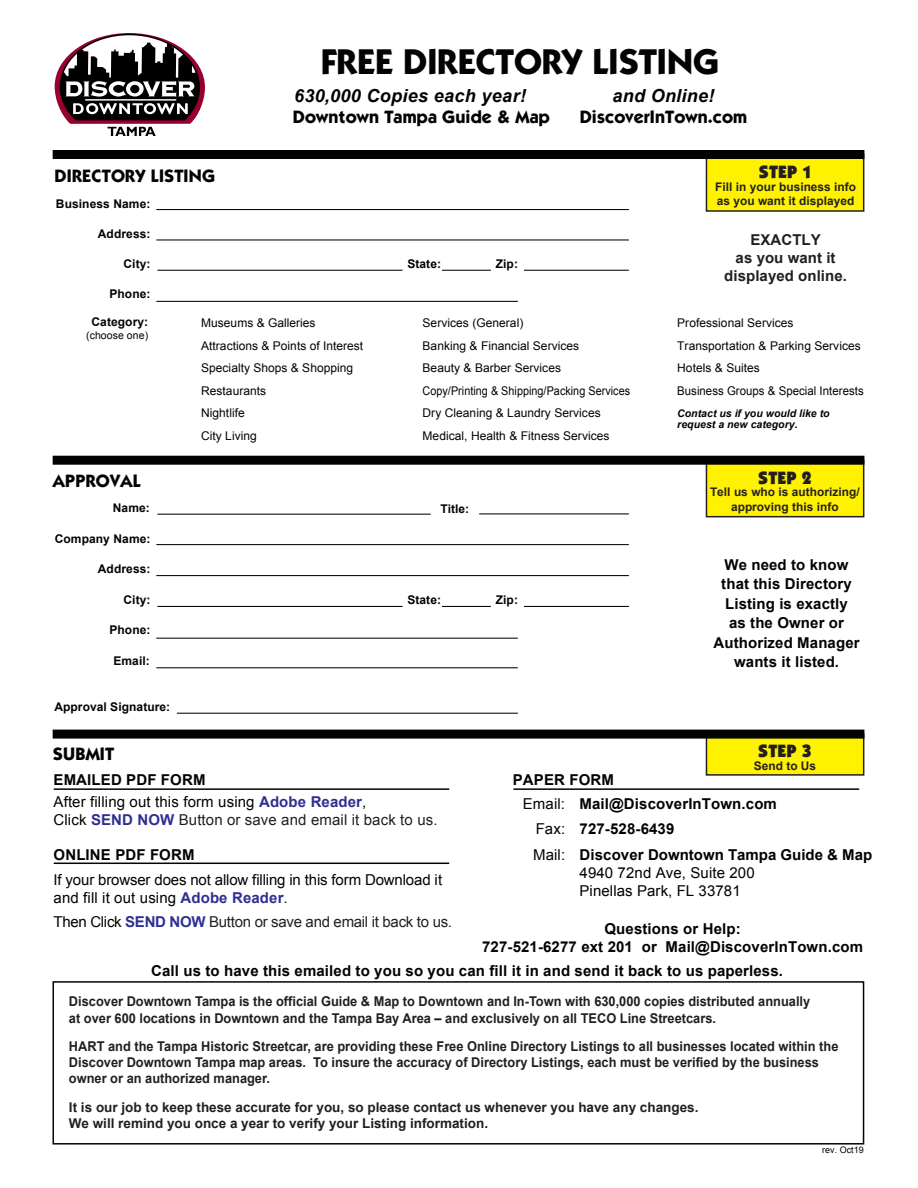
<style>
.page{position:relative;width:918px;height:1188px;background:#fff}
.page>*{position:absolute;margin:0;border:0;box-sizing:border-box;transform-origin:0 0}
.t1{font:700 36px "Itc Kabel";letter-spacing:.005em;color:#020303}
.t2{font:700 18px "Itc Kabel";letter-spacing:.01em;color:#020303}
.t3{font:italic 700 18px "Arial";letter-spacing:.02em;color:#020303}
.t4{font:900 18px "Itc Kabel";letter-spacing:.005em;color:#231f20}
.t5{font:700 15px/19.5px "Arial";letter-spacing:.01em;color:#020303;text-align:center}
.t6{font:15px/18px "Arial";letter-spacing:.01em;color:#020303}
.t7{font:15px/18px "Arial";letter-spacing:-.01em;color:#020303}
.t8{font:700 15px/25.5px "Arial";letter-spacing:.01em;color:#010202}
.t9{font:15px "Arial";letter-spacing:-.02em;color:#231f20}
.t10{font:15px/18px "Arial";letter-spacing:.005em;color:#010202}
.t11{font:700 15px/18px "Arial";letter-spacing:.005em;color:#231f20;text-align:center}
.t12{font:700 13.5px/16.2px "Arial";color:#231f20;scale:.95 1}
.t13{font:700 13.5px/16.5px "Arial";color:#231f20}
.t14{font:12px/22.5px "Arial";letter-spacing:.005em;color:#020303}
.t15{font:700 12px "Arial";letter-spacing:.01em;color:#020303}
.t16{font:700 11.85px/14.2px "Arial";letter-spacing:.005em;color:#231f20}
.t17{font:italic 700 10.5px/10.5px "Arial";letter-spacing:.005em;color:#020303}
.t18{font:10.5px "Arial";letter-spacing:.005em;color:#020303}
.t19{font:9px "Arial";color:#020303}
.s1{font-weight:700;color:#2e3092}
.s2{color:#231f20}
.s3{color:#020303}
.s4{font-weight:400;color:#020303}
</style>
<div class="page">
<hr style="left:156px;top:575px;width:473px;height:1px;background:#020303">
<hr style="left:156px;top:638px;width:362px;height:1px;background:#020303">
<hr style="left:157px;top:606px;width:246px;height:1px;background:#020303">
<hr style="left:442px;top:606px;width:49px;height:1px;background:#020303">
<hr style="left:524px;top:606px;width:105px;height:1px;background:#020303">
<hr style="left:177px;top:713px;width:341px;height:1px;background:#020303">
<hr style="left:157px;top:514px;width:274px;height:1px;background:#020303">
<hr style="left:479px;top:513px;width:150px;height:1px;background:#020303">
<hr style="left:156px;top:667px;width:362px;height:1px;background:#020303">
<hr style="left:156px;top:544px;width:473px;height:1px;background:#020303">
<hr style="left:156px;top:301px;width:362px;height:1px;background:#020303">
<hr style="left:156px;top:239px;width:473px;height:1px;background:#020303">
<hr style="left:157px;top:270px;width:246px;height:1px;background:#020303">
<hr style="left:442px;top:270px;width:49px;height:1px;background:#020303">
<hr style="left:524px;top:270px;width:105px;height:1px;background:#020303">
<hr style="left:156px;top:209px;width:473px;height:1px;background:#020303">
<div style="left:706px;top:155px;width:158px;height:56px;background:#fff200"></div>
<div style="left:706px;top:154px;width:158px;height:58px;border:2px solid #231f20"></div>
<div style="left:53px;top:151px;width:811px;height:7px;background:#020303"></div>
<div style="left:53px;top:150px;width:811px;height:9px;border:2px solid #020303"></div>
<div style="left:706px;top:734px;width:158px;height:41px;background:#fff200"></div>
<div style="left:706px;top:733px;width:158px;height:43px;border:2px solid #231f20"></div>
<div style="left:53px;top:730px;width:811px;height:8px;background:#020303"></div>
<div style="left:53px;top:730px;width:811px;height:9px;border:2px solid #020303"></div>
<div style="left:53px;top:981px;width:811px;height:164px;border:2px solid #020303"></div>
<div style="left:706px;top:460px;width:158px;height:57px;background:#fff200"></div>
<div style="left:706px;top:459px;width:158px;height:58px;border:2px solid #231f20"></div>
<div style="left:53px;top:456px;width:811px;height:8px;background:#020303"></div>
<div style="left:53px;top:456px;width:811px;height:9px;border:2px solid #020303"></div>
<hr style="left:513px;top:788px;width:346px;height:2px;background:#020303">
<hr style="left:54px;top:863px;width:395px;height:1px;background:#020303">
<hr style="left:54px;top:788px;width:395px;height:2px;background:#020303">
<svg style="left:55px;top:33px;width:150px;height:103px"></svg>
<hr style="left:85px;top:99px;width:92px;height:1px;background:#fff">
<h2 class="t2" style="left:55px;top:165px;width:162px">DIRECTORY LISTING</h2>
<p class="t15" style="left:56px;top:197px;width:96px">Business Name:</p>
<h1 class="t1" style="left:321px;top:39px;width:400px">FREE DIRECTORY LISTING</h1>
<h2 class="t3" style="left:294px;top:85px;width:233px">630,000 Copies each year!</h2>
<h2 class="t2" style="left:293px;top:106px;width:259px">Downtown Tampa Guide &amp; Map</h2>
<h2 class="t3" style="left:612px;top:85px;width:104px">and Online!</h2>
<h2 class="t2" style="left:580px;top:106px;width:169px">DiscoverInTown.com</h2>
<h2 class="t4" style="left:759px;top:161px;width:55px">STEP 1</h2>
<p class="t16" style="left:715px;top:179px;width:143px">Fill in your business info as you want it displayed</p>
<p class="t15" style="left:98px;top:227px;width:54px">Address:</p>
<p class="t15" style="left:124px;top:257px;width:29px">City:</p>
<p class="t15" style="left:407px;top:257px;width:35px">State:</p>
<p class="t15" style="left:496px;top:257px;width:24px">Zip:</p>
<p class="t15" style="left:109px;top:287px;width:43px">Phone:</p>
<p class="t11" style="left:724px;top:231px;width:124px">EXACTLY<br>as you want it displayed online.</p>
<p class="t15" style="left:92px;top:315px;width:58px">Category:</p>
<p class="t18" style="left:86px;top:329px;width:64px">(choose one)</p>
<p class="t14" style="left:201px;top:312px;width:164px">Museums &amp; Galleries<br>Attractions &amp; Points of Interest<br>Specialty Shops &amp; Shopping<br>Restaurants<br>Nightlife<br>City Living</p>
<p class="t14" style="left:423px;top:312px;width:209px">Services (General)<br>Banking &amp; Financial Services<br>Beauty &amp; Barber Services<br>Copy/Printing &amp; Shipping/Packing Services<br>Dry Cleaning &amp; Laundry Services<br>Medical, Health &amp; Fitness Services</p>
<p class="t14" style="left:677px;top:312px;width:188px">Professional Services<br>Transportation &amp; Parking Services<br>Hotels &amp; Suites<br>Business Groups &amp; Special Interests</p>
<p class="t17" style="left:677px;top:409px;width:154px">Contact us if you would like to request a new category.</p>
<h2 class="t2" style="left:53px;top:470px;width:89px">APPROVAL</h2>
<p class="t15" style="left:113px;top:501px;width:38px">Name:</p>
<p class="t15" style="left:440px;top:502px;width:30px">Title:</p>
<p class="t15" style="left:55px;top:532px;width:97px">Company Name:</p>
<p class="t15" style="left:98px;top:562px;width:54px">Address:</p>
<p class="t15" style="left:124px;top:593px;width:29px">City:</p>
<p class="t15" style="left:407px;top:593px;width:35px">State:</p>
<p class="t15" style="left:496px;top:593px;width:24px">Zip:</p>
<p class="t15" style="left:109px;top:624px;width:43px">Phone:</p>
<p class="t15" style="left:113px;top:654px;width:38px">Email:</p>
<p class="t15" style="left:54px;top:700px;width:117px">Approval Signature:</p>
<h2 class="t2" style="left:53px;top:743px;width:63px">SUBMIT</h2>
<p class="t5" style="left:54px;top:770px;width:153px">EMAILED PDF FORM</p>
<p class="t5" style="left:513px;top:770px;width:103px">PAPER FORM</p>
<h2 class="t4" style="left:758px;top:466px;width:55px">STEP 2</h2>
<p class="t16" style="left:710px;top:485px;width:151px;text-align:center">Tell us who is authorizing/ approving this info</p>
<p class="t5" style="left:714px;top:555px;width:148px">We need to know that this Directory<br>Listing is exactly<br>as the Owner or<br>Authorized Manager wants it listed.</p>
<h2 class="t4" style="left:758px;top:740px;width:55px">STEP 3</h2>
<p class="t16" style="left:754px;top:759px;width:64px">Send to Us</p>
<p class="t6" style="left:54px;top:793px;width:386px">After filling out this form using <span class="s1">Adobe Reader</span>,<br>Click <span class="s1">SEND NOW</span> <span class="s2">Button or save and email it back to us.</span></p>
<p class="t5" style="left:54px;top:845px;width:142px">ONLINE PDF FORM</p>
<p class="t7" style="left:54px;top:871px;width:390px">If your browser does not allow filling in this form Download it and fill it out using <span class="s1">Adobe Reader</span><span class="s2">.</span></p>
<p class="t9" style="left:54px;top:913px;width:400px"><span class="s3">Then Click</span> <span class="s1">SEND NOW</span> Button or save and email it back to us.</p>
<p class="t8" style="left:533px;top:791px;width:341px;text-indent:-10px"><span class="s4">Email:</span> <span class="s3">Mail@DiscoverInTown.com<br></span><span class="s4">Fax:</span> 727-528-6439<br><span class="s4">Mail:</span> Discover Downtown Tampa Guide &amp; Map</p>
<p class="t10" style="left:580px;top:864px;width:177px">4940 72nd Ave, Suite 200<br>Pinellas Park, FL 33781</p>
<p class="t5" style="left:482px;top:919px;width:382px;line-height:18px">Questions or Help:<br>727-521-6277 ext 201 or Mail@DiscoverInTown.com</p>
<p class="t5" style="left:151px;top:961px;width:633px">Call us to have this emailed to you so you can fill it in and send it back to us paperless.</p>
<p class="t12" style="left:69px;top:994px;width:782px">Discover Downtown Tampa is the official Guide &amp; Map to Downtown and In-Town with 630,000 copies distributed annually at over 600 locations in Downtown and the Tampa Bay Area – and exclusively on all TECO Line Streetcars.</p>
<p class="t12" style="left:69px;top:1038px;width:811px">HART and the Tampa Historic Streetcar, are providing these Free Online Directory Listings to all businesses located within the<br>Discover Downtown Tampa map areas. To insure the accuracy of Directory Listings, each must be verified by the business owner or an authorized manager.</p>
<p class="t13" style="left:69px;top:1099px;width:631px">It is our job to keep these accurate for you, so please contact us whenever you have any changes.<br>We will remind you once a year to verify your Listing information.</p>
<p class="t19" style="left:822px;top:1145px;width:43px">rev. Oct19</p>
</div>
